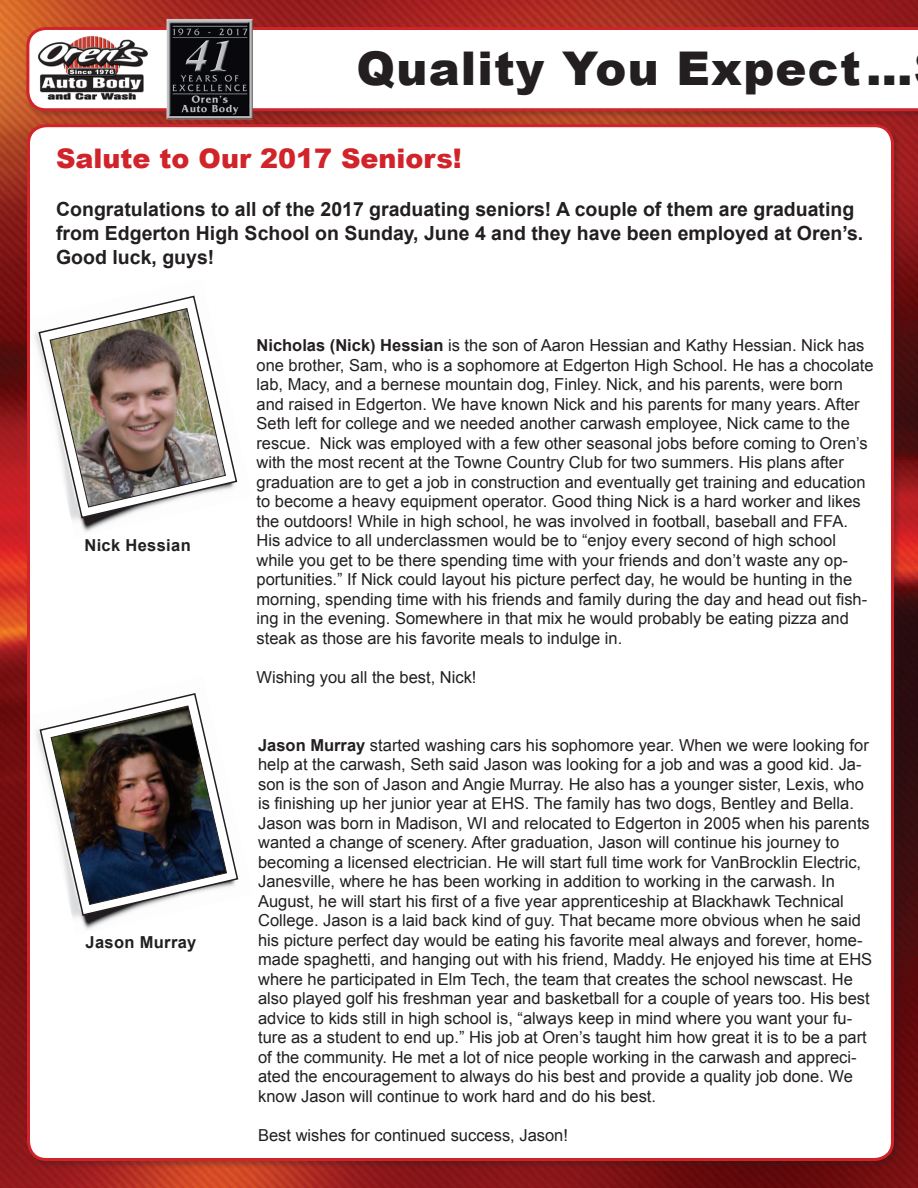
<style>
.page{position:relative;width:918px;height:1188px;background:#fff}
.page>*{position:absolute;margin:0;border:0;box-sizing:border-box;transform-origin:0 0}
.t1{font:900 46.5px "Arial";letter-spacing:.025em;color:#231f20}
.t2{font:900 27px "Arial";color:#d1232a}
.t3{font:700 19.5px/24px "Arial";color:#231f20}
.t4{font:16.5px/19.5px "Arial";color:#231f20}
.t5{font:700 16.5px "Arial";letter-spacing:.02em;color:#231f20}
.s1{font-weight:700}
</style>
<div class="page">
<img style="left:0;top:0;width:918px;height:1188px">
<div style="left:25px;top:25px;width:893px;height:94px;background:#231f20;opacity:.3"></div>
<svg style="left:26px;top:27px;width:892px;height:84px"></svg>
<img style="left:33px;top:31px;width:120px;height:74px">
<img style="left:161px;top:14px;width:147px;height:108px">
<div style="left:28px;top:126px;width:864px;height:1034px;background:#fff;border-radius:18px"></div>
<img style="left:26px;top:676px;width:91px;height:259px">
<svg style="left:39px;top:692px;width:200px;height:225px"></svg>
<img style="left:40px;top:694px;width:197px;height:221px">
<img style="left:25px;top:279px;width:92px;height:259px">
<svg style="left:38px;top:295px;width:200px;height:224px"></svg>
<img style="left:49px;top:308px;width:177px;height:200px">
<p class="t1" style="left:357px;top:35px;width:557px">Quality You Expect…</p>
<p class="t2" style="left:56px;top:139px;width:407px">Salute to Our 2017 Seniors!</p>
<p class="t3" style="left:56px;top:198px;width:809px">Congratulations to all of the 2017 graduating seniors! A couple of them are graduating from Edgerton High School on Sunday, June 4 and they have been employed at Oren’s.<br>Good luck, guys!</p>
<p class="t5" style="left:84px;top:534px;width:108px">Nick Hessian</p>
<p class="t5" style="left:86px;top:932px;width:112px">Jason Murray</p>
<p class="t4" style="left:256px;top:336px;width:619px"><span class="s1">Nicholas (Nick) Hessian</span> is the son of Aaron Hessian and Kathy Hessian. Nick has one brother, Sam, who is a sophomore at Edgerton High School. He has a chocolate lab, Macy, and a bernese mountain dog, Finley. Nick, and his parents, were born and raised in Edgerton. We have known Nick and his parents for many years. After Seth left for college and we needed another carwash employee, Nick came to the rescue. Nick was employed with a few other seasonal jobs before coming to Oren’s with the most recent at the Towne Country Club for two summers. His plans after graduation are to get a job in construction and eventually get training and education to become a heavy equipment operator. Good thing Nick is a hard worker and likes the outdoors! While in high school, he was involved in football, baseball and FFA.<br>His advice to all underclassmen would be to “enjoy every second of high school while you get to be there spending time with your friends and don’t waste any op&shy;portunities.” If Nick could layout his picture perfect day, he would be hunting in the morning, spending time with his friends and family during the day and head out fish&shy;ing in the evening. Somewhere in that mix he would probably be eating pizza and steak as those are his favorite meals to indulge in.</p>
<p class="t4" style="left:256px;top:667px;width:222px">Wishing you all the best, Nick!</p>
<p class="t4" style="left:258px;top:735px;width:616px"><span class="s1">Jason Murray</span> started washing cars his sophomore year. When we were looking for help at the carwash, Seth said Jason was looking for a job and was a good kid. Ja&shy;son is the son of Jason and Angie Murray. He also has a younger sister, Lexis, who is finishing up her junior year at EHS. The family has two dogs, Bentley and Bella.<br>Jason was born in Madison, WI and relocated to Edgerton in 2005 when his parents wanted a change of scenery. After graduation, Jason will continue his journey to becoming a licensed electrician. He will start full time work for VanBrocklin Electric, Janesville, where he has been working in addition to working in the carwash. In August, he will start his first of a five year apprenticeship at Blackhawk Technical College. Jason is a laid back kind of guy. That became more obvious when he said his picture perfect day would be eating his favorite meal always and forever, home&shy;made spaghetti, and hanging out with his friend, Maddy. He enjoyed his time at EHS where he participated in Elm Tech, the team that creates the school newscast. He also played golf his freshman year and basketball for a couple of years too. His best advice to kids still in high school is, “always keep in mind where you want your fu&shy;ture as a student to end up.” His job at Oren’s taught him how great it is to be a part of the community. He met a lot of nice people working in the carwash and appreci&shy;ated the encouragement to always do his best and provide a quality job done. We know Jason will continue to work hard and do his best.</p>
<p class="t4" style="left:258px;top:1125px;width:311px">Best wishes for continued success, Jason!</p>
</div>
